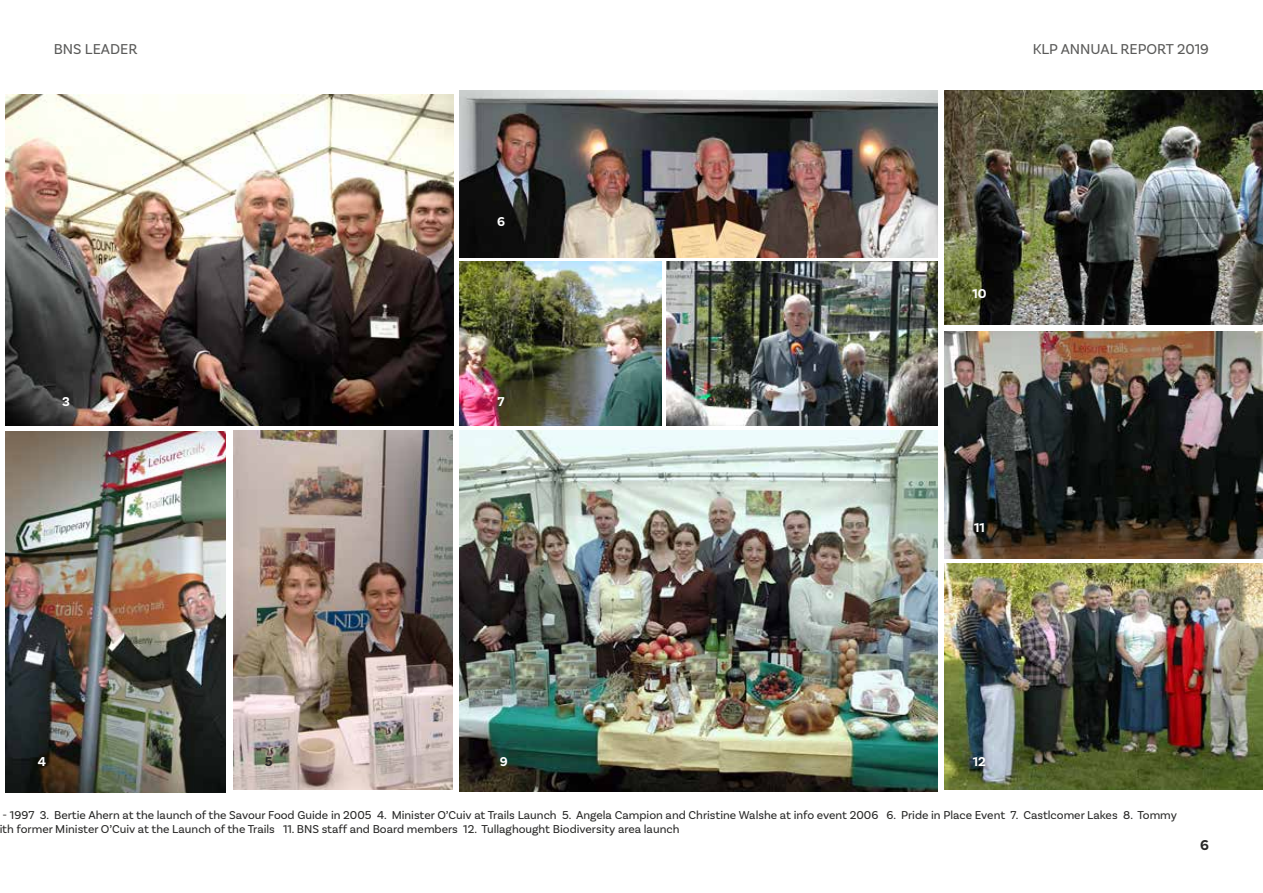
<style>
.page{position:relative;width:1263px;height:893px;background:#fff}
.page>*{position:absolute;margin:0;border:0;box-sizing:border-box;transform-origin:0 0}
.t1{font:15px "Basic Sans";color:#5a5a59}
.t2{font:700 15px "Basic Sans";color:#282827}
.t3{font:700 13.5px "Basic Sans";color:#fff}
.t4{font:700 13.5px "Basic Sans";color:#282827}
.t5{font:12px/14.4px "Basic Sans";color:#282827}
</style>
<div class="page">
<img style="left:6px;top:95px;width:447px;height:331px">
<img style="left:233px;top:431px;width:220px;height:359px">
<img style="left:6px;top:431px;width:220px;height:361px">
<img style="left:460px;top:431px;width:478px;height:361px">
<img style="left:460px;top:90px;width:478px;height:168px">
<img style="left:460px;top:262px;width:201px;height:164px">
<img style="left:667px;top:262px;width:271px;height:164px">
<img style="left:944px;top:90px;width:319px;height:234px">
<img style="left:944px;top:332px;width:319px;height:226px">
<img style="left:944px;top:563px;width:319px;height:227px">
<p class="t1" style="left:54px;top:40px;width:85px">BNS LEADER</p>
<p class="t1" style="left:1033px;top:40px;width:178px">KLP ANNUAL REPORT 2019</p>
<p class="t3" style="left:62px;top:393px;width:9px">3</p>
<p class="t3" style="left:38px;top:753px;width:10px">4</p>
<p class="t4" style="left:265px;top:753px;width:9px">5</p>
<p class="t3" style="left:497px;top:213px;width:10px">6</p>
<p class="t3" style="left:497px;top:393px;width:9px">7</p>
<p class="t3" style="left:500px;top:753px;width:9px">9</p>
<p class="t4" style="left:707px;top:393px;width:10px">8</p>
<p class="t3" style="left:972px;top:285px;width:16px">10</p>
<p class="t3" style="left:974px;top:519px;width:12px">11</p>
<p class="t3" style="left:973px;top:753px;width:15px">12</p>
<p class="t5" style="left:-1px;top:808px;width:1179px">- 1997 3. Bertie Ahern at the launch of the Savour Food Guide in 2005 4. Minister O’Cuiv at Trails Launch 5. Angela Campion and Christine Walshe at info event 2006 6. Pride in Place Event 7. Castlcomer Lakes 8. Tommy ith former Minister O’Cuiv at the Launch of the Trails 11. BNS staff and Board members 12. Tullaghought Biodiversity area launch</p>
<p class="t2" style="left:1200px;top:836px;width:10px">6</p>
</div>
